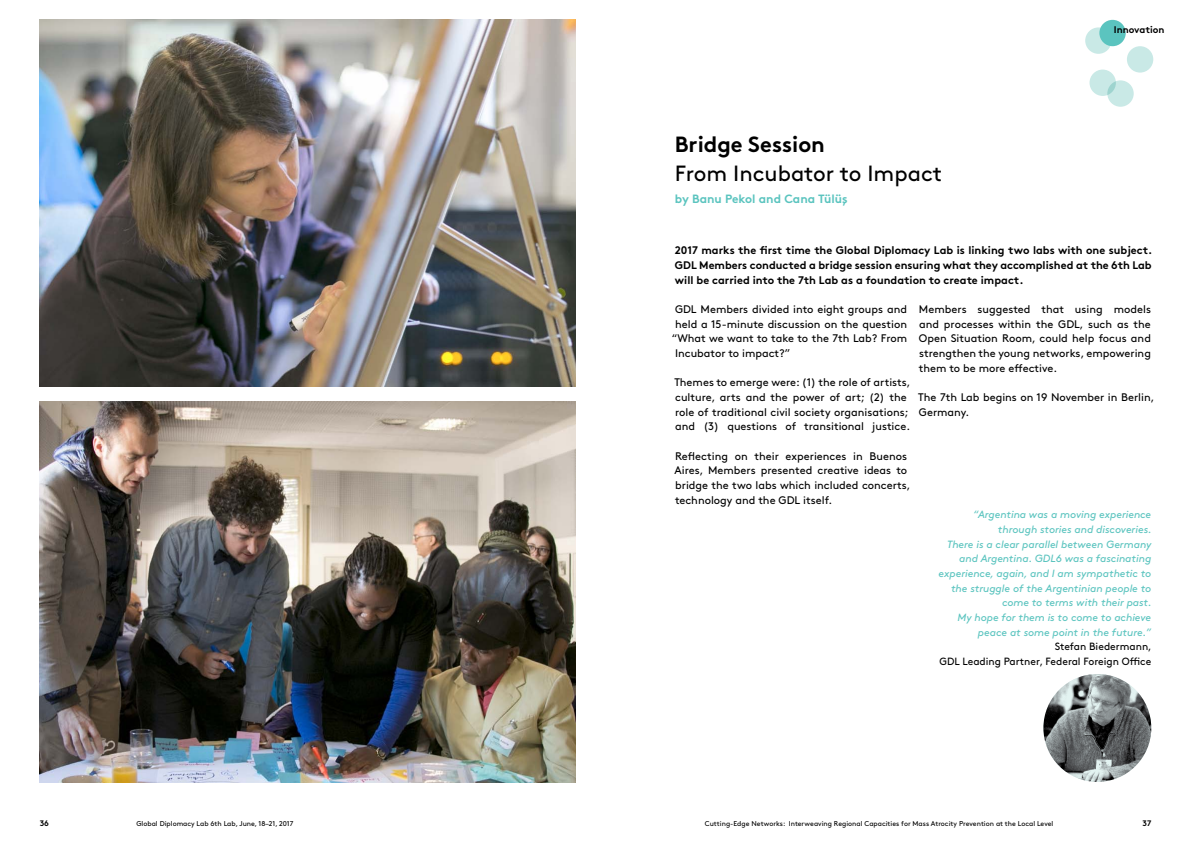
<style>
.page{position:relative;width:1191px;height:842px;background:#fff}
.page>*{position:absolute;margin:0;border:0;box-sizing:border-box;transform-origin:0 0}
.t1{font:22px "Brown Std Regular Alt";color:#000}
.t2{font:700 22px "Brown Std";color:#000}
.t3{font:700 12px "Brown Std";color:#5bc4bf}
.t4{font:11px/14.7px "Brown Std Regular Alt";color:#000}
.t5{font:11px/14.7px "Brown Std Bold Alt";color:#000;text-align:justify}
.t6{font:10.5px/14.7px "Brown Std Italic Alt";letter-spacing:-.005em;color:#5bc4bf;text-align:right}
.t7{font:10.5px/14.7px "Brown Std Regular Alt";color:#000;text-align:right}
.t8{font:700 9.7px "Brown Std";color:#000}
.t9{font:700 8px "Brown Std";color:#000}
.t10{font:7px "Brown Std Regular Alt";color:#000}
</style>
<div class="page">
<img style="left:40px;top:401px;width:535px;height:381px">
<img style="left:40px;top:20px;width:535px;height:366px">
<div style="left:1107px;top:80px;width:26px;height:27px;background:#c9e9e6;border-radius:50%"></div>
<div style="left:1126px;top:46px;width:27px;height:27px;background:#c9e9e6;border-radius:50%"></div>
<div style="left:1089px;top:70px;width:26px;height:26px;background:#c9e9e6;border-radius:50%"></div>
<div style="left:1085px;top:27px;width:26px;height:27px;background:#c9e9e6;border-radius:50%"></div>
<div style="left:1099px;top:20px;width:26px;height:26px;background:#5bc4bf;border-radius:50%"></div>
<img style="left:1043px;top:674px;width:108px;height:108px;border-radius:54px">
<p class="t9" style="left:40px;top:818px;width:11px">36</p>
<p class="t10" style="left:136px;top:820px;width:158px">Global Diplomacy Lab 6th Lab, June, 18–21, 2017</p>
<p class="t8" style="left:1113px;top:24px;width:52px">Innovation</p>
<h1 class="t2" style="left:675px;top:131px;width:151px">Bridge Session</h1>
<h1 class="t1" style="left:675px;top:161px;width:268px">From Incubator to Impact</h1>
<p class="t3" style="left:675px;top:192px;width:174px">by Banu Pekol and Cana Tülüs,</p>
<p class="t5" style="left:675px;top:243px;width:479px">2017 marks the first time the Global Diplomacy Lab is linking two labs with one subject.<br>GDL Members conducted a bridge session ensuring what they accomplished at the 6th Lab will be carried into the 7th Lab as a foundation to create impact.</p>
<p class="t4" style="left:675px;top:302px;width:234px">GDL Members divided into eight groups and</p>
<p class="t4" style="left:675px;top:317px;width:233px">held a 15- minute discussion on the question</p>
<p class="t4" style="left:671px;top:331px;width:237px">“What we want to take to the 7th Lab? From</p>
<p class="t4" style="left:675px;top:346px;width:117px">Incubator to impact?”</p>
<p class="t4" style="left:674px;top:375px;width:238px">Themes to emerge were: (1) the role of artists, culture, arts and the power of art; (2) the role of traditional civil society organisations; and (3) questions of transitional justice.</p>
<p class="t4" style="left:674px;top:449px;width:238px">Reflecting on their experiences in Buenos Aires, Members presented creative ideas to bridge the two labs which included concerts, technology and the GDL itself.</p>
<p class="t4" style="left:919px;top:302px;width:234px;text-align:justify">Members suggested that using models and processes within the GDL, such as the Open Situation Room, could help focus and strengthen the young networks, empowering them to be more effective.</p>
<p class="t4" style="left:918px;top:390px;width:238px">The 7th Lab begins on 19 November in Berlin,<br>Germany.</p>
<p class="t6" style="left:938px;top:507px;width:215px">“Argentina was a moving experience through stories and discoveries.<br>There is a clear parallel between Germany and Argentina. GDL6 was a fascinating experience, again, and I am sympathetic to the struggle of the Argentinian people to come to terms with their past.<br>My hope for them is to come to achieve peace at some point in the future.”</p>
<p class="t7" style="left:939px;top:639px;width:214px">Stefan Biedermann,<br>GDL Leading Partner, Federal Foreign Office</p>
<p class="t10" style="left:705px;top:820px;width:350px">Cutting-Edge Networks: Interweaving Regional Capacities for Mass Atrocity Prevention at the Local Level</p>
<p class="t9" style="left:1142px;top:818px;width:10px">37</p>
</div>
